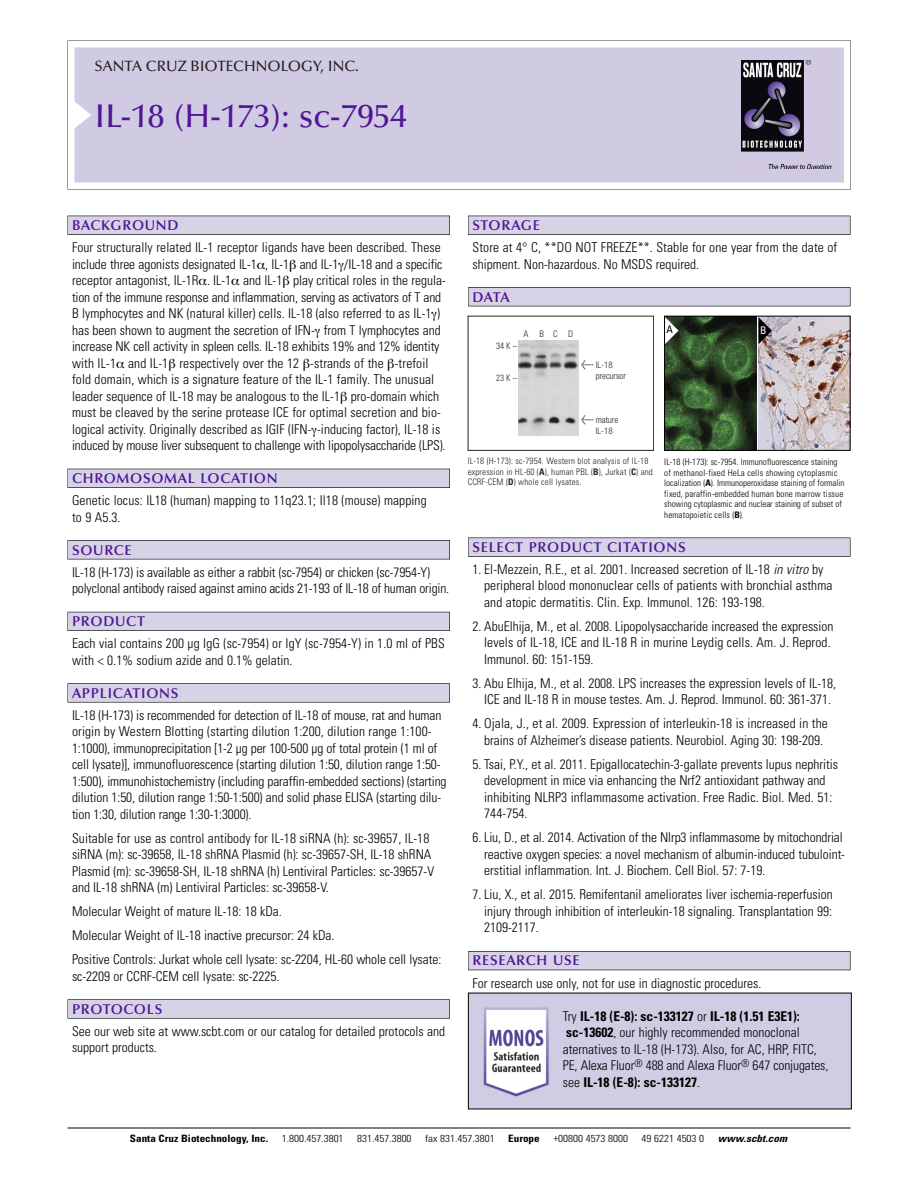
<style>
.page{position:relative;width:918px;height:1188px;background:#fff}
.page>*{position:absolute;margin:0;border:0;box-sizing:border-box;transform-origin:0 0}
.t1{font:500 33px "Optima";color:#511695}
.t2{font:500 15px "Optima";color:#231f20}
.t3{font:600 14.25px "Optima";letter-spacing:.05em;color:#511695}
.t4{font:300 condensed 13.5px/16.5px "Univers";color:#000}
.t5{font:condensed 10.5px "Univers";color:#000}
.t6{font:condensed 10.5px "Univers";color:#fff}
.t7{font:300 condensed 10.2px "Univers";color:#000;scale:1.1 1}
.t8{font:700 condensed 10.2px "Univers";color:#000;scale:1.1 1}
.t9{font:italic 700 condensed 10.2px "Univers";letter-spacing:.005em;color:#000;scale:1.1 1}
.t10{font:300 condensed 9px/10.5px "Univers";letter-spacing:.005em;color:#000}
.t11{font:9px/10.5px "Univers Condensed Light+HKVNDE";letter-spacing:.015em;color:#272627}
.t12{font:9px/10.8px "Helvetica Neue Light Cond+ADZCGK";color:#272627}
.s1{font-family:"Meta Plus Book Roman+WTNKBM";font-size:10.5px}
.s2{font-family:"Univers Condensed Bold+MOZSPS"}
.s3{font-weight:700}
.s4{font-style:italic}
</style>
<div class="page">
<svg style="left:68px;top:40px;width:783px;height:149px"></svg>
<div style="left:74px;top:47px;width:770px;height:135px;background:#d1cae3"></div>
<img style="left:741px;top:60px;width:90px;height:108px">
<div style="left:68px;top:216px;width:382px;height:19px;background:#525155"></div>
<div style="left:68px;top:216px;width:381px;height:18px;background:#d7d3e7"></div>
<div style="left:68px;top:469px;width:382px;height:19px;background:#515055"></div>
<div style="left:68px;top:469px;width:381px;height:18px;background:#d7d3e7"></div>
<div style="left:68px;top:540px;width:382px;height:19px;background:#545357"></div>
<div style="left:68px;top:541px;width:381px;height:18px;background:#d7d3e7"></div>
<div style="left:68px;top:612px;width:382px;height:19px;background:#54535a"></div>
<div style="left:68px;top:612px;width:381px;height:18px;background:#d7d3e7"></div>
<svg style="left:68px;top:683px;width:382px;height:20px"></svg>
<div style="left:68px;top:684px;width:381px;height:18px;background:#d7d3e7"></div>
<div style="left:68px;top:999px;width:382px;height:20px;background:#626263"></div>
<div style="left:68px;top:1000px;width:381px;height:18px;background:#d7d3e7"></div>
<div style="left:468px;top:216px;width:382px;height:19px;background:#525155"></div>
<div style="left:468px;top:216px;width:382px;height:18px;background:#d7d3e7"></div>
<div style="left:468px;top:287px;width:382px;height:19px;background:#525155"></div>
<div style="left:468px;top:288px;width:382px;height:18px;background:#d7d3e7"></div>
<div style="left:468px;top:538px;width:382px;height:19px;background:#575759"></div>
<div style="left:468px;top:538px;width:382px;height:18px;background:#d7d3e7"></div>
<div style="left:468px;top:951px;width:382px;height:19px;background:#525158"></div>
<div style="left:468px;top:952px;width:382px;height:18px;background:#d7d3e7"></div>
<hr style="left:68px;top:1128px;width:782px;height:1px;background:#000">
<img style="left:758px;top:318px;width:90px;height:131px">
<img style="left:666px;top:318px;width:90px;height:131px">
<div style="left:664px;top:316px;width:186px;height:135px;border:1px solid #000"></div>
<svg style="left:758px;top:317px;width:14px;height:27px"></svg>
<svg style="left:665px;top:317px;width:14px;height:27px"></svg>
<div style="left:468px;top:316px;width:186px;height:135px;border:1px solid #272627"></div>
<img style="left:518px;top:341px;width:61px;height:95px">
<img style="left:470px;top:995px;width:380px;height:112px">
<p class="t2" style="left:94px;top:61px;width:266px">SANTA CRUZ BIOTECHNOLOGY, INC.</p>
<h1 class="t1" style="left:94px;top:103px;width:314px">IL-18 (H-173): sc-7954</h1>
<p class="t3" style="left:72px;top:219px;width:108px">BACKGROUND</p>
<p class="t4" style="left:72px;top:240px;width:375px">Four structurally related IL-1 receptor ligands have been described. These include three agonists designated IL-1 , IL-1 and IL-1 /IL-18 and a specific receptor antagonist, IL-1R . IL-1 and IL-1 play critical roles in the regula&shy;tion of the immune response and inflammation, serving as activators of T and B lymphocytes and NK (natural killer) cells. IL-18 (also referred to as IL-1 ) has been shown to augment the secretion of IFN- from T lymphocytes and increase NK cell activity in spleen cells. IL-18 exhibits 19% and 12% identity with IL-1 and IL-1 respectively over the 12 -strands of the -trefoil fold domain, which is a signature feature of the IL-1 family. The unusual leader sequence of IL-18 may be analogous to the IL-1 pro-domain which must be cleaved by the serine protease ICE for optimal secretion and bio&shy;logical activity. Originally described as IGIF (IFN- -inducing factor), IL-18 is induced by mouse liver subsequent to challenge with lipopolysaccharide (LPS).</p>
<p class="t3" style="left:72px;top:473px;width:207px">CHROMOSOMAL LOCATION</p>
<p class="t4" style="left:72px;top:493px;width:356px">Genetic locus: IL18 (human) mapping to 11q23.1; Il18 (mouse) mapping to 9 A5.3.</p>
<p class="t3" style="left:72px;top:544px;width:61px">SOURCE</p>
<p class="t4" style="left:72px;top:565px;width:379px">IL-18 (H-173) is available as either a rabbit (sc-7954) or chicken (sc-7954-Y) polyclonal antibody raised against amino acids 21-193 of IL-18 of human origin.</p>
<p class="t3" style="left:72px;top:616px;width:74px">PRODUCT</p>
<p class="t4" style="left:72px;top:636px;width:374px">Each vial contains 200 µg IgG (sc-7954) or IgY (sc-7954-Y) in 1.0 ml of PBS with &lt; 0.1% sodium azide and 0.1% gelatin.</p>
<p class="t3" style="left:72px;top:687px;width:108px">APPLICATIONS</p>
<p class="t4" style="left:72px;top:708px;width:376px">IL-18 (H-173) is recommended for detection of IL-18 of mouse, rat and human origin by Western Blotting (starting dilution 1:200, dilution range 1:100- 1:1000), immunoprecipitation [1-2 µg per 100-500 µg of total protein (1 ml of cell lysate)], immunofluorescence (starting dilution 1:50, dilution range 1:50- 1:500), immunohistochemistry (including paraffin-embedded sections) (starting dilution 1:50, dilution range 1:50-1:500) and solid phase ELISA (starting dilu&shy;tion 1:30, dilution range 1:30-1:3000).</p>
<p class="t4" style="left:72px;top:831px;width:364px">Suitable for use as control antibody for IL-18 siRNA (h): sc-39657, IL-18 siRNA (m): sc-39658, IL-18 shRNA Plasmid (h): sc-39657-SH, IL-18 shRNA Plasmid (m): sc-39658-SH, IL-18 shRNA (h) Lentiviral Particles: sc-39657-V and IL-18 shRNA (m) Lentiviral Particles: sc-39658-V.</p>
<p class="t4" style="left:72px;top:901px;width:371px;line-height:24px">Molecular Weight of mature IL-18: 18 kDa.<br>Molecular Weight of IL-18 inactive precursor: 24 kDa.<br>Positive Controls: Jurkat whole cell lysate: sc-2204, HL-60 whole cell lysate:</p>
<p class="t4" style="left:72px;top:969px;width:209px">sc-2209 or CCRF-CEM cell lysate: sc-2225.</p>
<p class="t3" style="left:72px;top:1003px;width:92px">PROTOCOLS</p>
<p class="t4" style="left:72px;top:1024px;width:375px">See our web site at www.scbt.com or our catalog for detailed protocols and support products.</p>
<p class="t3" style="left:473px;top:219px;width:69px">STORAGE</p>
<p class="t4" style="left:473px;top:240px;width:366px">Store at 4° C, **DO NOT FREEZE**. Stable for one year from the date of shipment. Non-hazardous. No MSDS required.</p>
<p class="t3" style="left:473px;top:291px;width:39px">DATA</p>
<p class="t11" style="left:524px;top:330px;width:51px">ABCD</p>
<p class="t11" style="left:496px;top:342px;width:22px">34K–</p>
<p class="t11" style="left:496px;top:374px;width:22px">23K–</p>
<p class="t12" style="left:596px;top:361px;width:32px;text-indent:-15px"><span class="s1">&lt;</span> IL-18 precursor</p>
<p class="t12" style="left:596px;top:415px;width:24px;text-indent:-15px"><span class="s1">&lt;</span> mature<br>IL-18</p>
<p class="t11" style="left:468px;top:457px;width:187px">IL-18 (H-173): sc-7954. Western blot analysis of IL-18 expression in HL-60 (<span class="s2">A</span>), human PBL (<span class="s2">B</span>), Jurkat (<span class="s2">C</span>) and<br>CCRF-CEM (<span class="s2">D</span>) whole cell lysates.</p>
<p class="t5" style="left:667px;top:326px;width:8px">A</p>
<p class="t6" style="left:760px;top:326px;width:8px">B</p>
<p class="t10" style="left:664px;top:458px;width:182px">IL-18 (H-173): sc-7954. Immunofluorescence staining of methanol-fixed HeLa cells showing cytoplasmic localization (<span class="s3">A</span>). Immunoperoxidase staining of formalin fixed, paraffin-embedded human bone marrow tissue showing cytoplasmic and nuclear staining of subset of hematopoietic cells (<span class="s3">B</span>).</p>
<p class="t3" style="left:473px;top:541px;width:215px">SELECT PRODUCT CITATIONS</p>
<p class="t4" style="left:484px;top:562px;width:350px;text-indent:-12px">1. El-Mezzein, R.E., et al. 2001. Increased secretion of IL-18 <span class="s4">in vitro</span> by peripheral blood mononuclear cells of patients with bronchial asthma and atopic dermatitis. Clin. Exp. Immunol. 126: 193-198.</p>
<p class="t4" style="left:484px;top:619px;width:351px;text-indent:-12px">2. AbuElhija, M., et al. 2008. Lipopolysaccharide increased the expression levels of IL-18, ICE and IL-18 R in murine Leydig cells. Am. J. Reprod.<br>Immunol. 60: 151-159.</p>
<p class="t4" style="left:473px;top:676px;width:365px;text-align:center">3. Abu Elhija, M., et al. 2008. LPS increases the expression levels of IL-18,<br>ICE and IL-18 R in mouse testes. Am. J. Reprod. Immunol. 60: 361-371.</p>
<p class="t4" style="left:473px;top:717px;width:357px;text-align:center">4. Ojala, J., et al. 2009. Expression of interleukin-18 is increased in the brains of Alzheimer’s disease patients. Neurobiol. Aging 30: 198-209.</p>
<p class="t4" style="left:484px;top:757px;width:355px;text-indent:-12px">5. Tsai, P.Y., et al. 2011. Epigallocatechin-3-gallate prevents lupus nephritis development in mice via enhancing the Nrf2 antioxidant pathway and inhibiting NLRP3 inflammasome activation. Free Radic. Biol. Med. 51:<br>744-754.</p>
<p class="t4" style="left:484px;top:831px;width:362px;text-indent:-12px">6. Liu, D., et al. 2014. Activation of the Nlrp3 inflammasome by mitochondrial reactive oxygen species: a novel mechanism of albumin-induced tubuloint&shy;erstitial inflammation. Int. J. Biochem. Cell Biol. 57: 7-19.</p>
<p class="t4" style="left:484px;top:888px;width:350px;text-align:justify;text-indent:-12px">7. Liu, X., et al. 2015. Remifentanil ameliorates liver ischemia-reperfusion injury through inhibition of interleukin-18 signaling. Transplantation 99:<br>2109-2117.</p>
<p class="t3" style="left:473px;top:955px;width:109px">RESEARCH USE</p>
<p class="t4" style="left:473px;top:976px;width:290px">For research use only, not for use in diagnostic procedures.</p>
<p class="t4" style="left:563px;top:1009px;width:267px">Try <span class="s3">IL-18 (E-8): sc-133127</span> or <span class="s3">IL-18 (1.51 E3E1): sc-13602</span>, our highly recommended monoclonal aternatives to IL-18 (H-173). Also, for AC, HRP, FITC, PE, Alexa Fluor<sup>®</sup> 488 and Alexa Fluor<sup>®</sup> 647 conjugates, see <span class="s3">IL-18 (E-8): sc-133127</span>.</p>
<p class="t8" style="left:130px;top:1135px;width:127px">Santa Cruz Biotechnology, Inc.</p>
<p class="t7" style="left:282px;top:1135px;width:58px">1.800.457.3801</p>
<p class="t7" style="left:357px;top:1135px;width:51px">831.457.3800</p>
<p class="t7" style="left:425px;top:1135px;width:65px">fax 831.457.3801</p>
<p class="t8" style="left:508px;top:1135px;width:30px">Europe</p>
<p class="t7" style="left:553px;top:1135px;width:69px">+00800 4573 8000</p>
<p class="t7" style="left:642px;top:1135px;width:58px">49 6221 4503 0</p>
<p class="t9" style="left:718px;top:1135px;width:64px">www.scbt.com</p>
</div>
